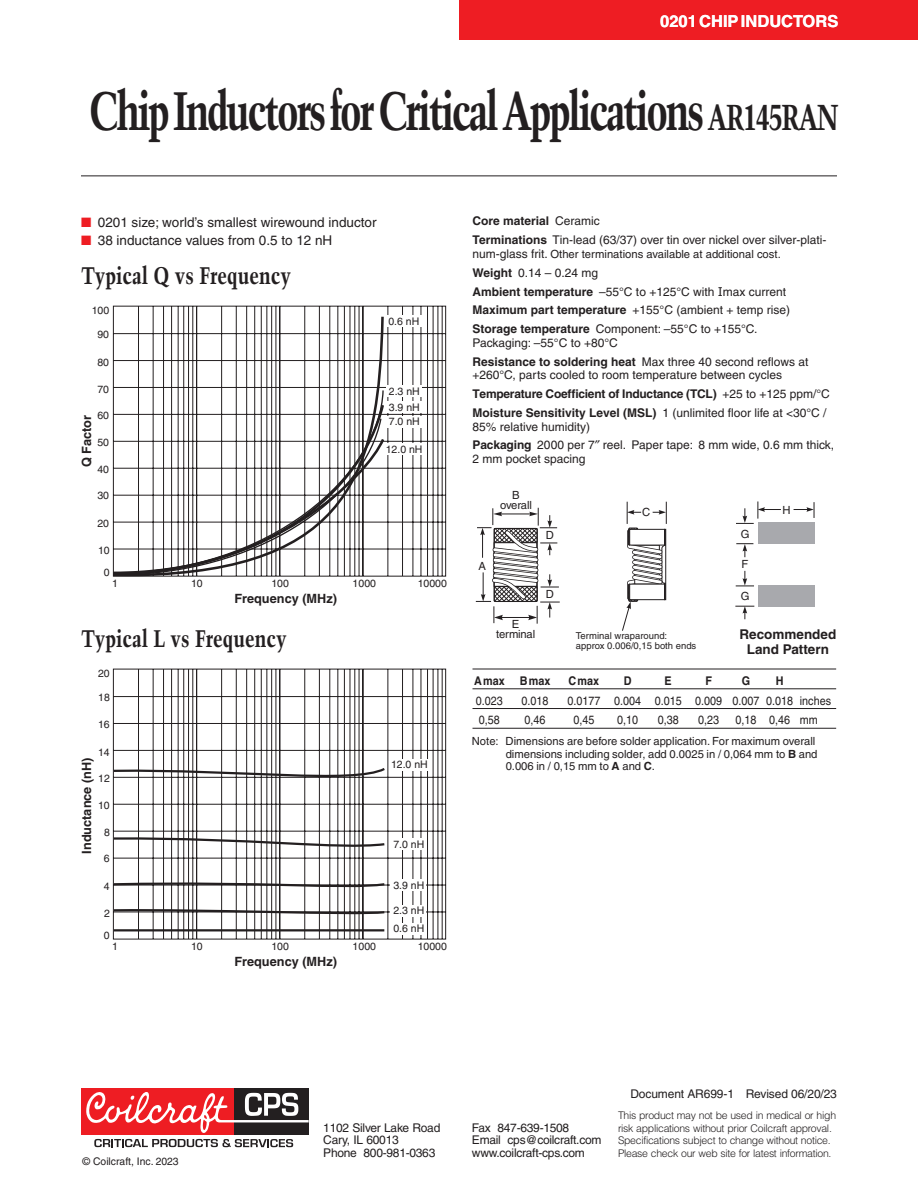
<style>
.page{position:relative;width:918px;height:1188px;background:#fff}
.page>*{position:absolute;margin:0;border:0;box-sizing:border-box;transform-origin:0 0}
.t1{font:700 condensed 54px "Trump Mediaeval";letter-spacing:-.05em;color:#231f20;scale:.9 1}
.t2{font:700 condensed 24px "Trump Mediaeval";color:#231f20}
.t3{font:700 16.5px "Helvetica";color:#fff}
.t4{font:13.5px "Helvetica";color:#231f20}
.t5{font:700 13.5px/14.4px "Helvetica";color:#231f20;text-align:center}
.t6{font:700 12.75px "Helvetica";color:#231f20}
.t7{font:12px/18.9px "Helvetica";color:#231f20}
.t8{font:12px/12.5px "Helvetica";letter-spacing:-.02em;color:#231f20}
.t9{font:12px "Helvetica";color:#231f20;scale:.9 1}
.t10{font:700 12px "Helvetica";color:#231f20;scale:.9 1}
.t11{font:11.25px/10.1px "Helvetica";color:#231f20;text-align:center}
.t12{font:300 10.5px/12.5px "Helvetica";letter-spacing:-.03em;color:#231f20}
.t13{font:10.5px/15.1px "Helvetica";color:#231f20;text-align:justify}
.t14{font:9.45px/9.4px "Helvetica";color:#231f20}
.s1{font-size:36px}
.s2{color:#ee1d23}
.s3{font-weight:700}
.s4{font-size:12px}
.s5{font-family:"Verdana"}
</style>
<div class="page">
<div style="left:459px;top:0;width:459px;height:40px;background:#ee1d23"></div>
<hr style="left:81px;top:176px;width:756px;height:1px;background:#231f20">
<div style="left:234px;top:1088px;width:75px;height:47px;background:#231f20"></div>
<div style="left:81px;top:1088px;width:153px;height:47px;background:#ee1d23"></div>
<svg style="left:86px;top:1092px;width:223px;height:41px"></svg>
<svg style="left:94px;top:1139px;width:199px;height:8px"></svg>
<hr style="left:472px;top:669px;width:364px;height:1px;background:#231f20">
<hr style="left:472px;top:688px;width:364px;height:1px;background:#231f20">
<hr style="left:472px;top:708px;width:364px;height:1px;background:#231f20">
<hr style="left:472px;top:728px;width:364px;height:1px;background:#231f20">
<svg style="left:736px;top:571px;width:18px;height:16px"></svg>
<svg style="left:736px;top:543px;width:17px;height:14px"></svg>
<svg style="left:735px;top:606px;width:19px;height:13px"></svg>
<svg style="left:736px;top:501px;width:45px;height:23px"></svg>
<svg style="left:794px;top:502px;width:21px;height:16px"></svg>
<div style="left:758px;top:523px;width:56px;height:21px;background:#a8a9ad"></div>
<div style="left:758px;top:585px;width:56px;height:22px;background:#a8a9ad"></div>
<svg style="left:622px;top:502px;width:45px;height:129px"></svg>
<div style="left:629px;top:529px;width:36px;height:16px;background:#fff;border:1px solid #231f20"></div>
<div style="left:629px;top:584px;width:36px;height:16px;background:#fff;border:1px solid #231f20"></div>
<svg style="left:476px;top:508px;width:84px;height:116px"></svg>
<svg style="left:113px;top:305px;width:334px;height:272px"></svg>
<svg style="left:112px;top:314px;width:273px;height:263px"></svg>
<div style="left:386px;top:315px;width:35px;height:12px;background:#fff"></div>
<div style="left:386px;top:385px;width:35px;height:12px;background:#fff"></div>
<div style="left:386px;top:401px;width:35px;height:12px;background:#fff"></div>
<div style="left:386px;top:416px;width:35px;height:11px;background:#fff"></div>
<div style="left:386px;top:444px;width:39px;height:11px;background:#fff"></div>
<svg style="left:112px;top:389px;width:272px;height:13px"></svg>
<svg style="left:112px;top:402px;width:274px;height:15px"></svg>
<svg style="left:112px;top:417px;width:274px;height:159px"></svg>
<svg style="left:113px;top:668px;width:334px;height:272px"></svg>
<div style="left:391px;top:923px;width:35px;height:12px;background:#fff"></div>
<div style="left:391px;top:905px;width:35px;height:12px;background:#fff"></div>
<div style="left:391px;top:879px;width:35px;height:12px;background:#fff"></div>
<div style="left:391px;top:838px;width:35px;height:12px;background:#fff"></div>
<div style="left:391px;top:759px;width:39px;height:12px;background:#fff"></div>
<svg style="left:112px;top:766px;width:275px;height:167px"></svg>
<h3 class="t3" style="left:660px;top:11px;width:180px">0201 CHIP INDUCTORS</h3>
<h1 class="t1" style="left:89px;top:77px;width:835px">Chip Inductors for Critical Applications <span class="s1">AR145RAN</span></h1>
<p class="t4" style="left:81px;top:215px;width:297px"><span class="s2">■</span> 0201 size; world’s smallest wirewound inductor</p>
<p class="t4" style="left:81px;top:233px;width:253px"><span class="s2">■</span> 38 inductance values from 0.5 to 12 nH</p>
<h2 class="t2" style="left:81px;top:260px;width:212px">Typical Q vs Frequency</h2>
<p class="t13" style="left:92px;top:302px;width:19px">100</p>
<p class="t13" style="left:97px;top:327px;width:13px">90</p>
<p class="t13" style="left:97px;top:354px;width:13px">80</p>
<p class="t13" style="left:97px;top:382px;width:13px">70</p>
<p class="t13" style="left:97px;top:408px;width:13px">60</p>
<p class="t13" style="left:97px;top:435px;width:13px">50</p>
<p class="t13" style="left:97px;top:462px;width:13px">40</p>
<p class="t13" style="left:97px;top:488px;width:13px">30</p>
<p class="t13" style="left:97px;top:516px;width:13px">20</p>
<p class="t13" style="left:98px;top:543px;width:13px">10</p>
<p class="t6" style="left:79px;top:467px;width:54px;rotate:-90deg">Q Factor</p>
<p class="t13" style="left:104px;top:565px;width:7px">0</p>
<p class="t13" style="left:388px;top:314px;width:32px">0.6 nH</p>
<p class="t13" style="left:389px;top:384px;width:32px">2.3 nH 3.9 nH 7.0 nH</p>
<p class="t13" style="left:386px;top:442px;width:38px">12.0 nH</p>
<p class="t13" style="left:112px;top:576px;width:7px">1</p>
<p class="t13" style="left:191px;top:576px;width:13px">10</p>
<p class="t13" style="left:271px;top:576px;width:19px">100</p>
<p class="t13" style="left:353px;top:576px;width:25px">1000</p>
<p class="t13" style="left:418px;top:576px;width:31px">10000</p>
<p class="t6" style="left:234px;top:591px;width:104px">Frequency (MHz)</p>
<h2 class="t2" style="left:81px;top:623px;width:207px">Typical L vs Frequency</h2>
<p class="t13" style="left:98px;top:665px;width:13px">20</p>
<p class="t13" style="left:98px;top:690px;width:13px">18</p>
<p class="t13" style="left:98px;top:717px;width:13px">16</p>
<p class="t13" style="left:98px;top:745px;width:13px">14</p>
<p class="t13" style="left:98px;top:771px;width:13px">12</p>
<p class="t13" style="left:98px;top:798px;width:13px">10</p>
<p class="t13" style="left:104px;top:825px;width:7px">8</p>
<p class="t13" style="left:104px;top:851px;width:7px">6</p>
<p class="t13" style="left:104px;top:879px;width:7px">4</p>
<p class="t13" style="left:104px;top:905px;width:7px">2</p>
<p class="t6" style="left:79px;top:854px;width:98px;rotate:-90deg">Inductance (nH)</p>
<p class="t13" style="left:104px;top:928px;width:7px">0</p>
<p class="t13" style="left:391px;top:757px;width:38px">12.0 nH</p>
<p class="t13" style="left:393px;top:837px;width:32px">7.0 nH</p>
<p class="t13" style="left:393px;top:877px;width:32px">3.9 nH</p>
<p class="t13" style="left:393px;top:903px;width:32px">2.3 nH</p>
<p class="t13" style="left:393px;top:921px;width:32px">0.6 nH</p>
<p class="t13" style="left:112px;top:939px;width:7px">1</p>
<p class="t13" style="left:191px;top:939px;width:13px">10</p>
<p class="t13" style="left:271px;top:939px;width:19px">100</p>
<p class="t13" style="left:353px;top:939px;width:25px">1000</p>
<p class="t13" style="left:418px;top:939px;width:31px">10000</p>
<p class="t6" style="left:234px;top:954px;width:104px">Frequency (MHz)</p>
<p class="t7" style="left:472px;top:212px;width:355px"><span class="s3">Core material</span> Ceramic<br><span class="s3">Terminations</span> Tin-lead (63/37) over tin over nickel over silver-plati-</p>
<p class="t11" style="left:472px;top:249px;width:310px"><span class="s4">num-glass frit.</span> Other terminations available at additional cost.</p>
<p class="t7" style="left:472px;top:263px;width:319px"><span class="s3">Weight</span> 0.14 – 0.24 mg<br><span class="s3">Ambient temperature</span> –55°C to +125°C with <span class="s5">I</span>max current <span class="s3">Maximum part temperature</span> +155°C (ambient + temp rise)<br><span class="s3">Storage temperature</span> Component: –55°C to +155°C.</p>
<p class="t7" style="left:472px;top:333px;width:337px">Packaging: –55°C to +80°C<br><span class="s3">Resistance to soldering heat</span> Max three 40 second reflows at</p>
<p class="t7" style="left:472px;top:366px;width:359px">+260°C, parts cooled to room temperature between cycles<br><span class="s3">Temperature Coefficient of Inductance (TCL)</span> +25 to +125 ppm/°C<br><span class="s3">Moisture Sensitivity Level (MSL)</span> 1 (unlimited floor life at &lt;30°C /</p>
<p class="t7" style="left:472px;top:417px;width:363px">85% relative humidity)<br><span class="s3">Packaging</span> 2000 per 7 reel. Paper tape: 8 mm wide, 0.6 mm thick,</p>
<p class="t7" style="left:472px;top:449px;width:114px">2 mm pocket spacing</p>
<p class="t11" style="left:500px;top:490px;width:33px">B overall</p>
<p class="t11" style="left:479px;top:561px;width:9px">A</p>
<p class="t11" style="left:496px;top:619px;width:41px">E terminal</p>
<p class="t11" style="left:546px;top:530px;width:10px">D</p>
<p class="t11" style="left:546px;top:589px;width:10px">D</p>
<p class="t11" style="left:642px;top:507px;width:10px">C</p>
<p class="t11" style="left:783px;top:505px;width:10px">H</p>
<p class="t11" style="left:741px;top:529px;width:10px">G</p>
<p class="t11" style="left:742px;top:559px;width:8px">F</p>
<p class="t14" style="left:576px;top:631px;width:122px">Terminal wraparound: approx 0.006/0,15 both ends</p>
<p class="t11" style="left:741px;top:591px;width:10px">G</p>
<p class="t5" style="left:740px;top:627px;width:98px">Recommended<br>Land Pattern</p>
<p class="t10" style="left:474px;top:673px;width:86px">Amax Bmax</p>
<p class="t10" style="left:569px;top:673px;width:36px">Cmax</p>
<p class="t10" style="left:624px;top:673px;width:10px">D</p>
<p class="t10" style="left:665px;top:673px;width:10px">E</p>
<p class="t10" style="left:705px;top:673px;width:9px">F</p>
<p class="t10" style="left:742px;top:673px;width:11px">G</p>
<p class="t10" style="left:776px;top:673px;width:10px">H</p>
<p class="t9" style="left:476px;top:693px;width:32px">0.023</p>
<p class="t9" style="left:522px;top:693px;width:32px">0.018</p>
<p class="t9" style="left:567px;top:693px;width:295px">0.0177 0.004 0.015 0.009 0.007 0.018 inches</p>
<p class="t9" style="left:479px;top:713px;width:25px">0,58</p>
<p class="t9" style="left:525px;top:713px;width:25px">0,46</p>
<p class="t9" style="left:573px;top:713px;width:25px">0,45</p>
<p class="t9" style="left:617px;top:713px;width:25px">0,10</p>
<p class="t9" style="left:658px;top:713px;width:25px">0,38</p>
<p class="t9" style="left:698px;top:713px;width:25px">0,23</p>
<p class="t9" style="left:735px;top:713px;width:93px">0,18 0,46 mm</p>
<p class="t11" style="left:506px;top:735px;width:313px;line-height:12.3px;text-align:left;text-indent:-34px">Note: Dimensions are before solder application. For maximum overall dimensions including solder, add 0.0025 in / 0,064 mm to <span class="s3">B</span> and<br>0.006 in / 0,15 mm to <span class="s3">A</span> and <span class="s3">C</span>.</p>
<p class="t7" style="left:630px;top:1085px;width:208px">Document AR699-1 Revised 06/20/23</p>
<p class="t13" style="left:83px;top:1154px;width:98px">© Coilcraft, Inc. 2023</p>
<p class="t8" style="left:323px;top:1122px;width:119px">1102 Silver Lake Road<br>Cary, IL 60013<br>Phone 800-981-0363</p>
<p class="t8" style="left:472px;top:1121px;width:131px">Fax 847-639-1508<br>Email cps@coilcraft.com www.coilcraft-cps.com</p>
<p class="t12" style="left:618px;top:1109px;width:220px">This product may not be used in medical or high risk applications without prior Coilcraft approval.<br>Specifications subject to change without notice.<br>Please check our web site for latest information.</p>
</div>
